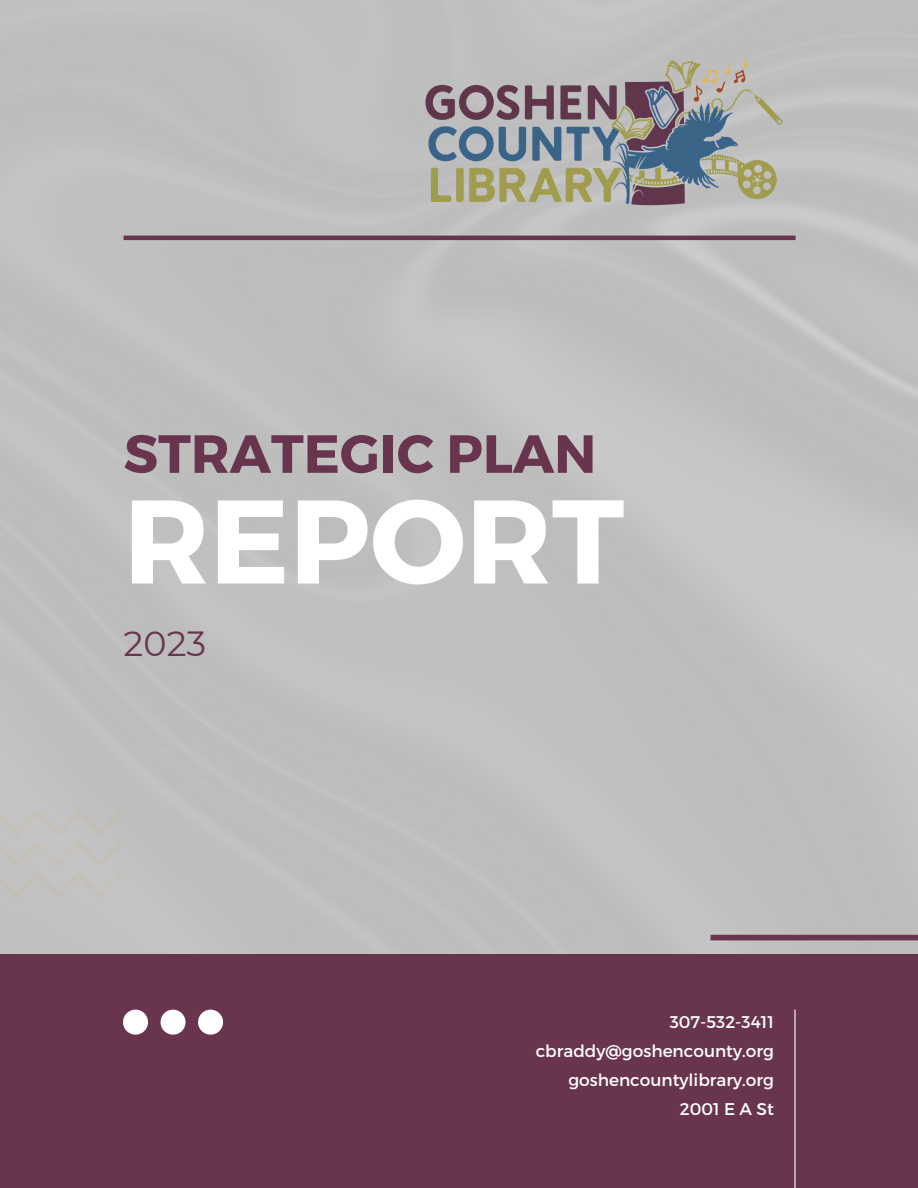
<style>
.page{position:relative;width:918px;height:1188px;background:#fff}
.page>*{position:absolute;margin:0;border:0;box-sizing:border-box;transform-origin:0 0}
.t1{font:700 118.65px "Montserrat";color:#fff}
.t2{font:700 53.7px "Montserrat";color:#69354e}
.t3{font:34.95px "Montserrat";color:#69354e}
.t4{font:16.95px "Montserrat";color:#fff}
</style>
<div class="page">
<hr style="left:124px;top:236px;width:672px;height:4px;background:#69354e">
<div style="left:0;top:954px;width:918px;height:234px;background:#69354e"></div>
<hr style="left:794px;top:1010px;width:2px;height:178px;background:#fff">
<div style="left:711px;top:935px;width:207px;height:5px;background:#69354e"></div>
<svg style="left:123px;top:1010px;width:100px;height:24px"></svg>
<svg style="left:0;top:809px;width:123px;height:89px;background:#c3c2c0"></svg>
<img style="left:410px;top:45px;width:386px;height:177px">
<p class="t2" style="left:124px;top:419px;width:474px">STRATEGIC PLAN</p>
<p class="t1" style="left:124px;top:464px;width:502px">REPORT</p>
<p class="t3" style="left:124px;top:622px;width:84px">2023</p>
<h2 class="t4" style="left:670px;top:1011px;width:106px">307-532-3411</h2>
<h1 class="t4" style="left:536px;top:1040px;width:240px">cbraddy@goshencounty.org</h1>
<h3 class="t4" style="left:568px;top:1069px;width:207px">goshencountylibrary.org</h3>
<p class="t4" style="left:680px;top:1098px;width:96px">2001 E A St</p>
</div>
